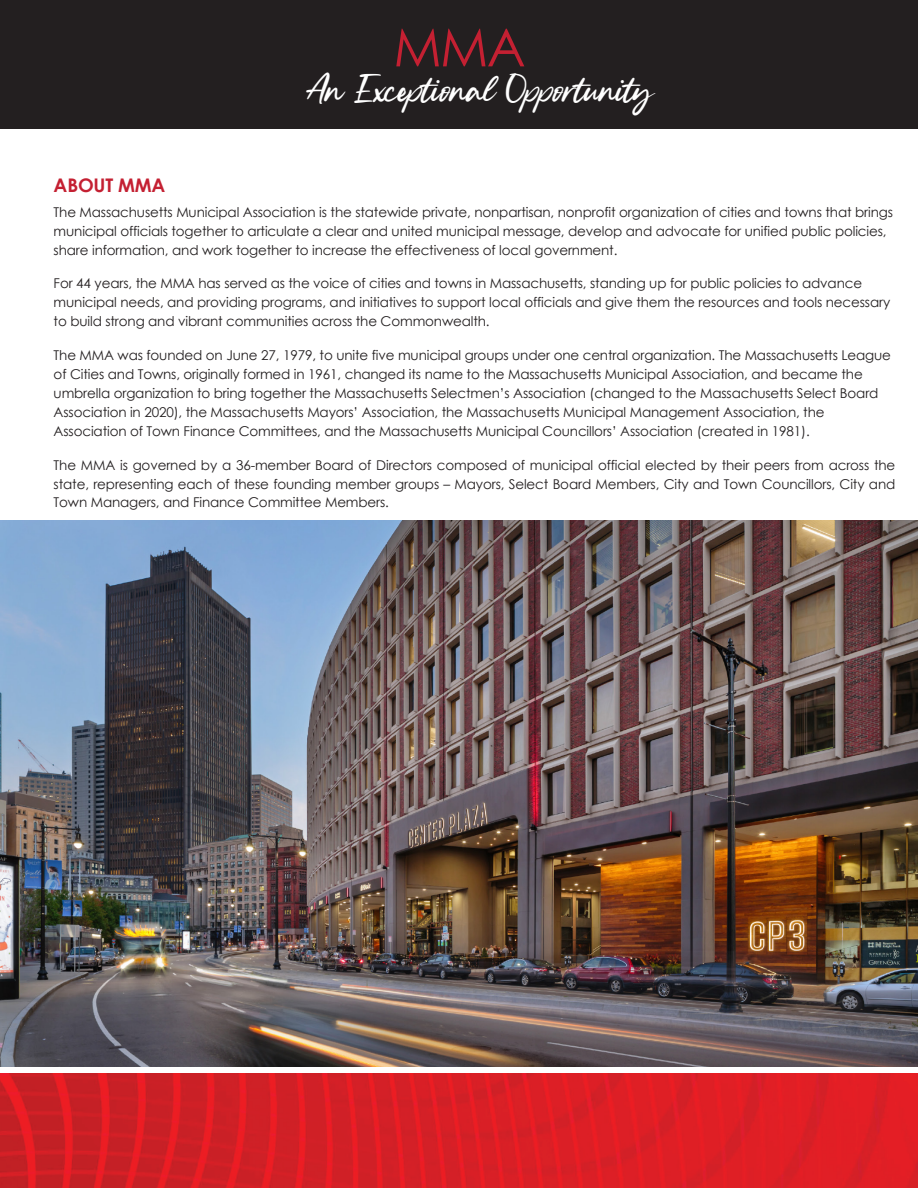
<style>
.page{position:relative;width:918px;height:1188px;background:#fff}
.page>*{position:absolute;margin:0;border:0;box-sizing:border-box;transform-origin:0 0}
.t1{font:52.5px "Century Gothic";color:#c42032}
.t2{font:42px "Silent Landfield";letter-spacing:-.03em;color:#fff}
.t3{font:700 18.75px "Century Gothic";letter-spacing:-.01em;color:#c42032}
.t4{font:13.5px/18.9px "Century Gothic";letter-spacing:-.01em;color:#231f20}
</style>
<div class="page">
<img style="left:0;top:1074px;width:917px;height:113px">
<div style="left:0;top:0;width:918px;height:129px;background:#231f20"></div>
<img style="left:0;top:520px;width:918px;height:546px">
<h1 class="t1" style="left:393px;top:15px;width:134px">MMA</h1>
<h2 class="t2" style="left:308px;top:69px;width:348px">An Exceptional Opportunity</h2>
<h3 class="t3" style="left:54px;top:173px;width:113px">ABOUT MMA</h3>
<p class="t4" style="left:54px;top:202px;width:841px">The Massachusetts Municipal Association is the statewide private, nonpartisan, nonprofit organization of cities and towns that brings municipal officials together to articulate a clear and united municipal message, develop and advocate for unified public policies, share information, and work together to increase the effectiveness of local government.</p>
<p class="t4" style="left:54px;top:274px;width:838px">For 44 years, the MMA has served as the voice of cities and towns in Massachusetts, standing up for public policies to advance municipal needs, and providing programs, and initiatives to support local officials and give them the resources and tools necessary to build strong and vibrant communities across the Commonwealth.</p>
<p class="t4" style="left:54px;top:346px;width:839px">The MMA was founded on June 27, 1979, to unite five municipal groups under one central organization. The Massachusetts League of Cities and Towns, originally formed in 1961, changed its name to the Massachusetts Municipal Association, and became the umbrella organization to bring together the Massachusetts Selectmen’s Association (changed to the Massachusetts Select Board Association in 2020), the Massachusetts Mayors’ Association, the Massachusetts Municipal Management Association, the Association of Town Finance Committees, and the Massachusetts Municipal Councillors’ Association (created in 1981).</p>
<p class="t4" style="left:54px;top:455px;width:843px;text-align:justify">The MMA is governed by a 36-member Board of Directors composed of municipal official elected by their peers from across the state, representing each of these founding member groups – Mayors, Select Board Members, City and Town Councillors, City and Town Managers, and Finance Committee Members.</p>
</div>
